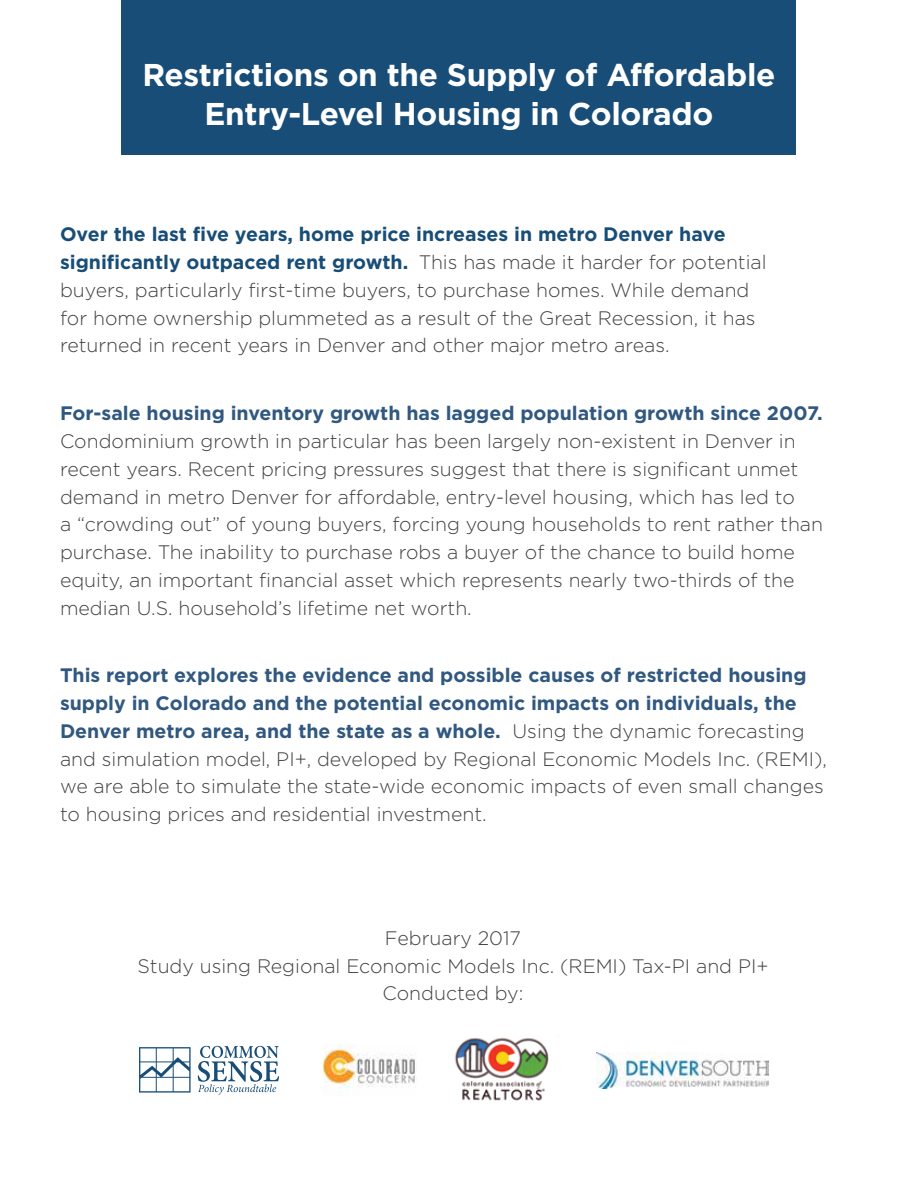
<style>
.page{position:relative;width:918px;height:1188px;background:#fff}
.page>*{position:absolute;margin:0;border:0;box-sizing:border-box;transform-origin:0 0}
.t1{font:700 31.5px/39px "Gotham";letter-spacing:-.01em;color:#fff;text-align:center}
.t2{font:300 19.5px/27.8px "Gotham";color:#414042}
.t3{font:700 19.5px "Gotham";color:#305880}
.s1{font-weight:700;color:#184d77}
.s2{font-weight:700;color:#305880}
</style>
<div class="page">
<svg style="left:198px;top:1046px;width:81px;height:49px"></svg>
<svg style="left:139px;top:1047px;width:52px;height:46px"></svg>
<img style="left:455px;top:1037px;width:94px;height:64px">
<img style="left:596px;top:1052px;width:172px;height:37px">
<img style="left:323px;top:1045px;width:93px;height:50px">
<div style="left:122px;top:0;width:674px;height:155px;background:#184d77"></div>
<h1 class="t1" style="left:142px;top:55px;width:635px">Restrictions on the Supply of Affordable<br>Entry-Level Housing in Colorado</h1>
<p class="t2" style="left:60px;top:220px;width:708px"><span class="s1">Over the last five years, home price increases in metro Denver have significantly outpaced rent growth.</span> This has made it harder for potential buyers, particularly first-time buyers, to purchase homes. While demand for home ownership plummeted as a result of the Great Recession, it has returned in recent years in Denver and other major metro areas.</p>
<p class="t3" style="left:60px;top:400px;width:764px">For-sale housing inventory growth has lagged population growth since 2007.</p>
<p class="t2" style="left:60px;top:427px;width:765px">Condominium growth in particular has been largely non-existent in Denver in recent years. Recent pricing pressures suggest that there is significant unmet demand in metro Denver for affordable, entry-level housing, which has led to<br>a “crowding out” of young buyers, forcing young households to rent rather than purchase. The inability to purchase robs a buyer of the chance to build home equity, an important financial asset which represents nearly two-thirds of the median U.S. household’s lifetime net worth.</p>
<p class="t2" style="left:60px;top:661px;width:768px"><span class="s2">This report explores the evidence and possible causes of restricted housing supply in Colorado and the potential economic impacts on individuals, the Denver metro area, and the state as a whole.</span> Using the dynamic forecasting and simulation model, PI+, developed by Regional Economic Models Inc. (REMI), we are able to simulate the state-wide economic impacts of even small changes to housing prices and residential investment.</p>
<p class="t2" style="left:138px;top:924px;width:632px;text-align:center">February 2017<br>Study using Regional Economic Models Inc. (REMI) Tax-PI and PI+<br>Conducted by:</p>
</div>
